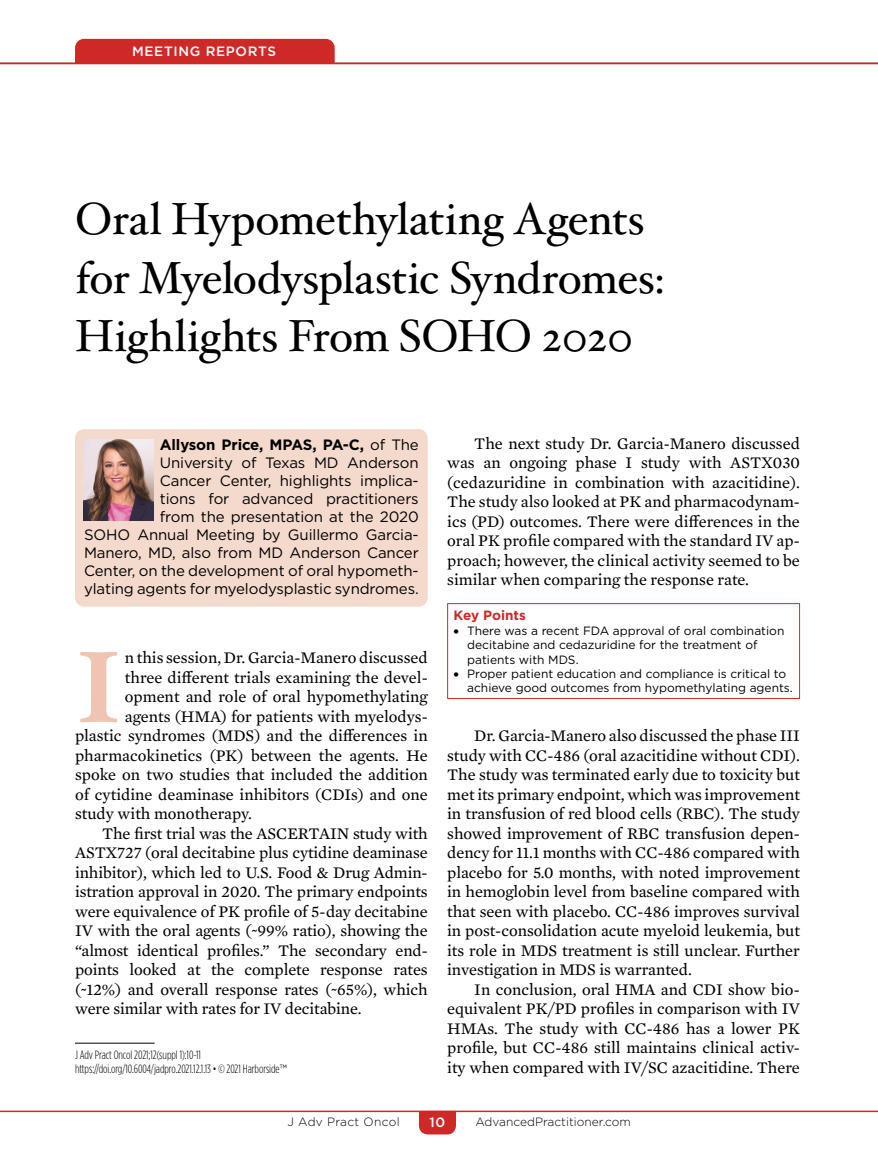
<style>
.page{position:relative;width:878px;height:1175px;background:#fff}
.page>*{position:absolute;margin:0;border:0;box-sizing:border-box;transform-origin:0 0}
.t1{font:700 101.25px "Hoefler Txt";color:#efc4b2}
.t2{font:45px/58.5px "Hoefler Txt";letter-spacing:-.01em;color:#000}
.t3{font:16.5px/19.5px "Mercury Text G2";letter-spacing:-.005em;color:#000;text-align:justify}
.t4{font:15px/18px "Gotham";letter-spacing:-.01em;color:#000;text-align:right}
.t5{font:500 13.5px "Gotham";letter-spacing:.05em;color:#fff}
.t6{font:700 13.5px "Gotham";color:#ce2827}
.t7{font:12px/14.4px "Gotham";color:#000}
.t8{font:300 12px/14.4px "Gotham Condensed";letter-spacing:-.005em;color:#000}
.t9{font:300 12px "Gotham";color:#000}
.t10{font:300 12px "Gotham";letter-spacing:.025em;color:#000}
.s1{font-weight:700}
.s2{font-family:"Gotham Narrow"}
</style>
<div class="page">
<hr style="left:0;top:1110px;width:878px;height:2px;background:#ce2827">
<svg style="left:419px;top:1110px;width:37px;height:24px"></svg>
<hr style="left:0;top:63px;width:878px;height:1px;background:#ce2827">
<div style="left:75px;top:39px;width:259px;height:24px;background:#ce2827"></div>
<hr style="left:447px;top:604px;width:1px;height:94px;background:#ce2827">
<hr style="left:447px;top:603px;width:353px;height:1px;background:#ce2827">
<hr style="left:799px;top:604px;width:1px;height:94px;background:#ce2827">
<hr style="left:447px;top:698px;width:353px;height:1px;background:#ce2827">
<div style="left:75px;top:429px;width:353px;height:177px;background:#f4d9cd;border-radius:9px"></div>
<hr style="left:75px;top:1042px;width:79px;height:1px;background:#000">
<img style="left:83px;top:440px;width:71px;height:80px">
<p class="t5" style="left:132px;top:43px;width:145px">MEETING REPORTS</p>
<h2 class="t2" style="left:75px;top:189px;width:591px">Oral Hypomethylating Agents for Myelodysplastic Syndromes:<br>Highlights From SOHO 2020</h2>
<p class="t4" style="left:84px;top:435px;width:336px"><span class="s1">Allyson Price, MPAS, PA-C,</span> of The University of Texas MD Anderson<br>Cancer Center, highlights implica-<br>tions for advanced practitioners<br>from the presentation at the 2020<br>SOHO Annual Meeting by Guillermo Garcia-Manero, MD, also from MD Anderson Cancer Center, on the development of oral hypometh&shy;ylating agents for myelodysplastic syndromes.</p>
<h1 class="t1" style="left:75px;top:624px;width:49px">I</h1>
<p class="t3" style="left:125px;top:647px;width:304px">n this session, Dr. Garcia-Manero discussed</p>
<p class="t3" style="left:125px;top:666px;width:304px">three different trials examining the devel-</p>
<p class="t3" style="left:125px;top:686px;width:304px">opment and role of oral hypomethylating</p>
<p class="t3" style="left:125px;top:705px;width:304px">agents (HMA) for patients with myelodys-</p>
<p class="t3" style="left:75px;top:725px;width:354px">plastic syndromes (MDS) and the differences in</p>
<p class="t3" style="left:75px;top:744px;width:354px">pharmacokinetics (PK) between the agents. He</p>
<p class="t3" style="left:75px;top:764px;width:354px">spoke on two studies that included the addition</p>
<p class="t3" style="left:75px;top:783px;width:354px">of cytidine deaminase inhibitors (CDIs) and one</p>
<p class="t3" style="left:75px;top:803px;width:178px">study with monotherapy.</p>
<p class="t3" style="left:102px;top:822px;width:327px">The first trial was the ASCERTAIN study with</p>
<p class="t3" style="left:75px;top:842px;width:354px">ASTX727 (oral decitabine plus cytidine deaminase</p>
<p class="t3" style="left:75px;top:861px;width:354px">inhibitor), which led to U.S. Food &amp; Drug Admin-</p>
<p class="t3" style="left:75px;top:881px;width:354px">istration approval in 2020. The primary endpoints</p>
<p class="t3" style="left:75px;top:900px;width:354px">were equivalence of PK profile of 5-day decitabine</p>
<p class="t3" style="left:75px;top:920px;width:354px">IV with the oral agents (~99% ratio), showing the</p>
<p class="t3" style="left:75px;top:939px;width:354px">“almost identical profiles.” The secondary end-</p>
<p class="t3" style="left:75px;top:959px;width:354px">points looked at the complete response rates</p>
<p class="t3" style="left:75px;top:978px;width:354px">(~12%) and overall response rates (~65%), which</p>
<p class="t3" style="left:75px;top:998px;width:288px">were similar with rates for IV decitabine.</p>
<p class="t8" style="left:75px;top:1047px;width:213px">J Adv Pract Oncol 2021;12(suppl 1):10-11 https://doi.org/10.6004/jadpro.2021.12.1.13 • © 2021 Harborside<span class="s2">™</span></p>
<p class="t3" style="left:447px;top:432px;width:354px;text-indent:27px">The next study Dr. Garcia-Manero discussed was an ongoing phase I study with ASTX030 (cedazuridine in combination with azacitidine).<br>The study also looked at PK and pharmacodynam&shy;ics (PD) outcomes. There were differences in the oral PK profile compared with the standard IV ap&shy;proach; however, the clinical activity seemed to be similar when comparing the response rate.</p>
<p class="t6" style="left:453px;top:606px;width:74px">Key Points</p>
<p class="t7" style="left:467px;top:623px;width:319px;text-indent:-14px">• There was a recent FDA approval of oral combination decitabine and cedazuridine for the treatment of patients with MDS.</p>
<p class="t7" style="left:467px;top:666px;width:327px;text-indent:-14px">• Proper patient education and compliance is critical to achieve good outcomes from hypomethylating agents.</p>
<p class="t3" style="left:447px;top:725px;width:354px;text-indent:27px">Dr. Garcia-Manero also discussed the phase III study with CC-486 (oral azacitidine without CDI).<br>The study was terminated early due to toxicity but met its primary endpoint, which was improvement in transfusion of red blood cells (RBC). The study showed improvement of RBC transfusion depen&shy;dency for 11.1 months with CC-486 compared with placebo for 5.0 months, with noted improvement in hemoglobin level from baseline compared with that seen with placebo. CC-486 improves survival in post-consolidation acute myeloid leukemia, but its role in MDS treatment is still unclear. Further investigation in MDS is warranted.</p>
<p class="t3" style="left:447px;top:978px;width:354px;text-indent:27px">In conclusion, oral HMA and CDI show bio&shy;equivalent PK/PD profiles in comparison with IV HMAs. The study with CC-486 has a lower PK profile, but CC-486 still maintains clinical activ&shy;ity when compared with IV/SC azacitidine. There</p>
<p class="t10" style="left:287px;top:1114px;width:114px">J Adv Pract Oncol</p>
<p class="t5" style="left:429px;top:1113px;width:17px">10</p>
<p class="t9" style="left:475px;top:1114px;width:157px">AdvancedPractitioner.com</p>
</div>
